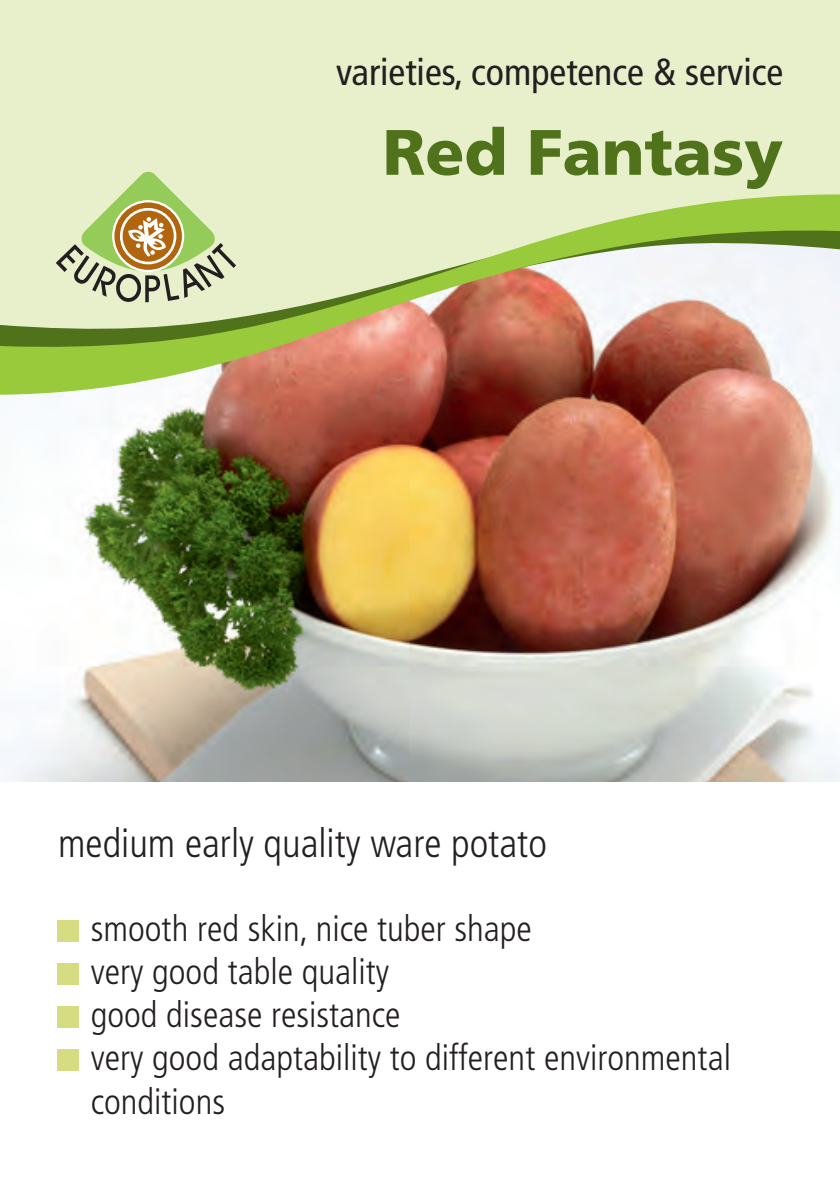
<style>
.page{position:relative;width:840px;height:1191px;background:#fff}
.page>*{position:absolute;margin:0;border:0;box-sizing:border-box;transform-origin:0 0}
.t1{font:900 64px "Frutiger";color:#4f721b}
.t2{font:300 condensed 40px "Frutiger";color:#231f20}
.t3{font:condensed 37.8px "Frutiger";color:#231f20}
.t4{font:300 condensed 36px/43.2px "Frutiger";color:#231f20}
</style>
<div class="page">
<img style="left:0;top:399px;width:839px;height:382px">
<div style="left:0;top:0;width:839px;height:181px;background:#e7f0cb"></div>
<svg style="left:0;top:181px;width:839px;height:218px"></svg>
<svg style="left:56px;top:171px;width:180px;height:131px;background:#c5cb99"></svg>
<div style="left:57px;top:963px;width:21px;height:22px;background:#d5dc82"></div>
<div style="left:57px;top:920px;width:21px;height:22px;background:#d5dc82"></div>
<div style="left:57px;top:1006px;width:21px;height:22px;background:#d5dc82"></div>
<div style="left:57px;top:1049px;width:21px;height:22px;background:#d5dc82"></div>
<p class="t3" style="left:336px;top:50px;width:448px">varieties, competence &amp; service</p>
<h1 class="t1" style="left:382px;top:114px;width:402px">Red Fantasy</h1>
<p class="t2" style="left:58px;top:820px;width:490px">medium early quality ware potato</p>
<p class="t4" style="left:91px;top:907px;width:641px">smooth red skin, nice tuber shape<br>very good table quality<br>good disease resistance<br>very good adaptability to different environmental conditions</p>
</div>
